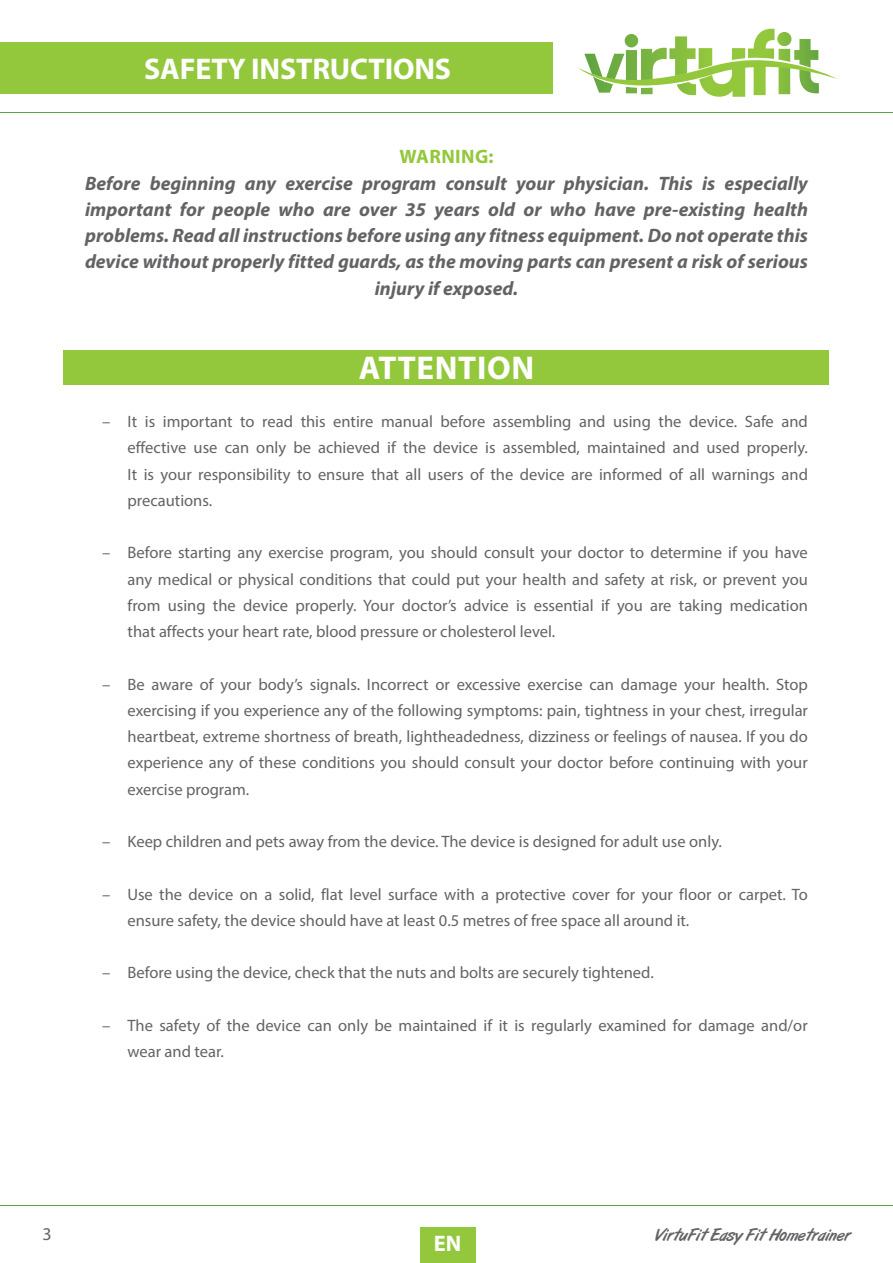
<style>
.page{position:relative;width:893px;height:1263px;background:#fff}
.page>*{position:absolute;margin:0;border:0;box-sizing:border-box;transform-origin:0 0}
.t1{font:700 33px "Myriad Pro";letter-spacing:.02em;color:#fff}
.t2{font:700 30px "Myriad Pro";letter-spacing:-.005em;color:#fff}
.t3{font:700 22.5px "Myriad Pro";color:#fff}
.t4{font:italic 700 19.5px/26.2px "Myriad Pro";color:#636366;text-align:center}
.t5{font:700 19.5px "Myriad Pro";letter-spacing:.02em;color:#94c83c}
.t6{font:18px "Myriad Pro";color:#636366}
.t7{font:17.25px "Art Brush";color:#636366}
.t8{font:16.5px/26.2px "Myriad Pro";color:#636366;text-align:justify}
</style>
<div class="page">
<div style="left:0;top:43px;width:553px;height:51px;background:#94c83c"></div>
<hr style="left:0;top:1205px;width:893px;height:1px;background:#5ea342">
<hr style="left:0;top:112px;width:893px;height:1px;background:#5ea342">
<div style="left:420px;top:1227px;width:55px;height:36px;background:#94c83c"></div>
<svg style="left:578px;top:29px;width:259px;height:68px"></svg>
<div style="left:64px;top:351px;width:765px;height:34px;background:#94c83c"></div>
<h2 class="t2" style="left:144px;top:49px;width:309px">SAFETY INSTRUCTIONS</h2>
<p class="t5" style="left:400px;top:144px;width:95px">WARNING:</p>
<p class="t4" style="left:85px;top:169px;width:724px">Before beginning any exercise program consult your physician. This is especially important for people who are over 35 years old or who have pre-existing health problems. Read all instructions before using any fitness equipment. Do not operate this device without properly fitted guards, as the moving parts can present a risk of serious injury if exposed.</p>
<h1 class="t1" style="left:359px;top:347px;width:177px">ATTENTION</h1>
<p class="t8" style="left:128px;top:408px;width:682px;text-indent:-25px">– It is important to read this entire manual before assembling and using the device. Safe and effective use can only be achieved if the device is assembled, maintained and used properly.<br>It is your responsibility to ensure that all users of the device are informed of all warnings and precautions.</p>
<p class="t8" style="left:128px;top:539px;width:682px;text-indent:-25px">– Before starting any exercise program, you should consult your doctor to determine if you have any medical or physical conditions that could put your health and safety at risk, or prevent you from using the device properly. Your doctor’s advice is essential if you are taking medication that affects your heart rate, blood pressure or cholesterol level.</p>
<p class="t8" style="left:127px;top:671px;width:682px;text-indent:-25px">– Be aware of your body’s signals. Incorrect or excessive exercise can damage your health. Stop exercising if you experience any of the following symptoms: pain, tightness in your chest, irregular heartbeat, extreme shortness of breath, lightheadedness, dizziness or feelings of nausea. If you do experience any of these conditions you should consult your doctor before continuing with your exercise program.</p>
<p class="t8" style="left:102px;top:828px;width:621px">– Keep children and pets away from the device. The device is designed for adult use only.</p>
<p class="t8" style="left:127px;top:881px;width:682px;text-indent:-25px">– Use the device on a solid, flat level surface with a protective cover for your floor or carpet. To ensure safety, the device should have at least 0.5 metres of free space all around it.</p>
<p class="t8" style="left:102px;top:959px;width:553px">– Before using the device, check that the nuts and bolts are securely tightened.</p>
<p class="t8" style="left:127px;top:1012px;width:682px;text-indent:-25px">– The safety of the device can only be maintained if it is regularly examined for damage and/or wear and tear.</p>
<p class="t6" style="left:43px;top:1223px;width:11px">3</p>
<p class="t7" style="left:655px;top:1225px;width:197px">VirtuFit Easy Fit Hometrainer</p>
<h3 class="t3" style="left:434px;top:1229px;width:29px">EN</h3>
</div>
